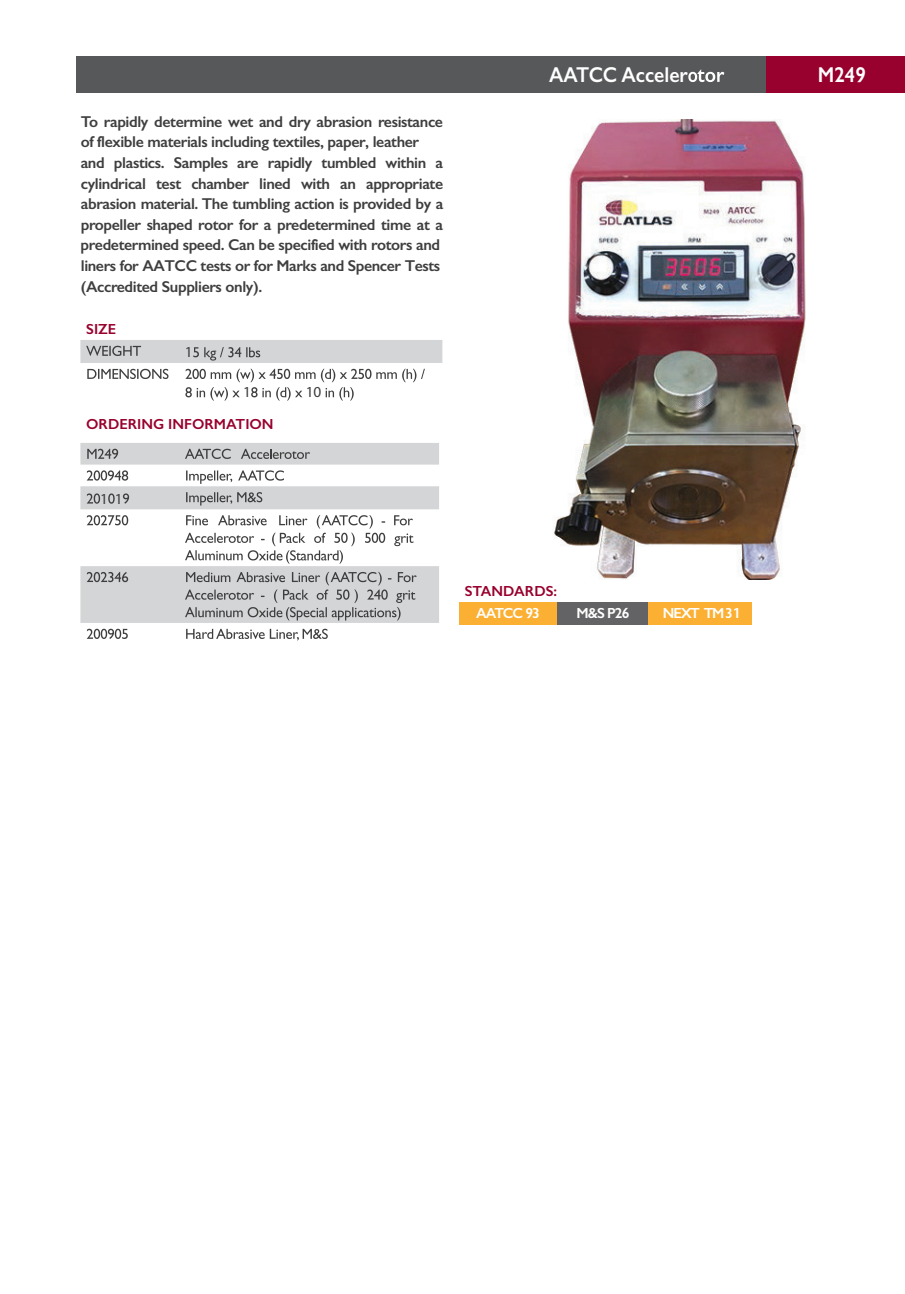
<style>
.page{position:relative;width:905px;height:1294px;background:#fff}
.page>*{position:absolute;margin:0;border:0;box-sizing:border-box;transform-origin:0 0}
.t1{font:600 21.6px "Gill Sans";color:#fff;scale:.92 1}
.t2{font:600 15.75px/20.7px "Gill Sans";letter-spacing:-.025em;color:#3e3e3f}
.t3{font:15.3px "Myriad Pro";color:#3e3e3f}
.t4{font:600 14.62px "Gill Sans";color:#98012d}
.t5{font:600 14.62px "Gill Sans";letter-spacing:-.08em;color:#fff}
.s1{font-family:"Myriad Pro";font-size:15.3px}
</style>
<div class="page">
<div style="left:765px;top:56px;width:139px;height:37px;background:#98012d"></div>
<div style="left:77px;top:56px;width:688px;height:37px;background:#57585a"></div>
<svg style="left:80px;top:443px;width:359px;height:180px;fill:#d4d5d7"></svg>
<svg style="left:87px;top:449px;width:31px;height:10px"></svg>
<svg style="left:185px;top:449px;width:46px;height:10px"></svg>
<svg style="left:241px;top:449px;width:69px;height:10px"></svg>
<svg style="left:87px;top:470px;width:197px;height:14px"></svg>
<svg style="left:87px;top:493px;width:13px;height:10px"></svg>
<svg style="left:108px;top:493px;width:7px;height:10px"></svg>
<svg style="left:123px;top:493px;width:6px;height:10px"></svg>
<svg style="left:186px;top:492px;width:76px;height:13px"></svg>
<svg style="left:87px;top:515px;width:329px;height:105px"></svg>
<svg style="left:87px;top:628px;width:241px;height:12px"></svg>
<svg style="left:80px;top:340px;width:362px;height:23px;background:#cccdcf"></svg>
<svg style="left:87px;top:369px;width:338px;height:31px"></svg>
<div style="left:459px;top:602px;width:98px;height:22px;background:#fbb033"></div>
<div style="left:557px;top:602px;width:91px;height:22px;background:#636366"></div>
<img style="left:554px;top:120px;width:252px;height:459px">
<svg style="left:688px;top:69px;width:36px;height:13px"></svg>
<div style="left:648px;top:602px;width:104px;height:22px;background:#fbb033"></div>
<p class="t2" style="left:81px;top:111px;width:364px">To rapidly determine wet and dry abrasion resistance</p>
<p class="t2" style="left:81px;top:131px;width:364px">of flexible materials including textiles, paper, leather and plastics. Samples are rapidly tumbled within a cylindrical test chamber lined with an appropriate abrasion material. The tumbling action is provided by a propeller shaped rotor for a predetermined time at a</p>
<p class="t2" style="left:81px;top:255px;width:361px">liners for AATCC tests or for Marks and Spencer Tests (Accredited Suppliers only).</p>
<p class="t2" style="left:80px;top:234px;width:361px">predetermined speed. Can be specified with rotors and</p>
<p class="t4" style="left:86px;top:320px;width:32px">SIZE</p>
<p class="t3" style="left:185px;top:346px;width:9px">1</p>
<p class="t3" style="left:243px;top:386px;width:9px">1</p>
<p class="t3" style="left:306px;top:386px;width:17px">10</p>
<p class="t4" style="left:86px;top:415px;width:189px">ORDERING INFORMATION</p>
<p class="t3" style="left:100px;top:492px;width:24px">1 1</p>
<h1 class="t1" style="left:549px;top:62px;width:152px">AATCC Acceler</h1>
<h1 class="t1" style="left:817px;top:62px;width:54px">M249</h1>
<p class="t4" style="left:465px;top:582px;width:94px">STANDARDS:</p>
<p class="t5" style="left:476px;top:604px;width:65px">AATCC 93</p>
<p class="t5" style="left:576px;top:604px;width:55px">M&amp;S P26</p>
<p class="t5" style="left:663px;top:604px;width:80px">NEXT TM 3<span class="s1">1</span></p>
</div>
